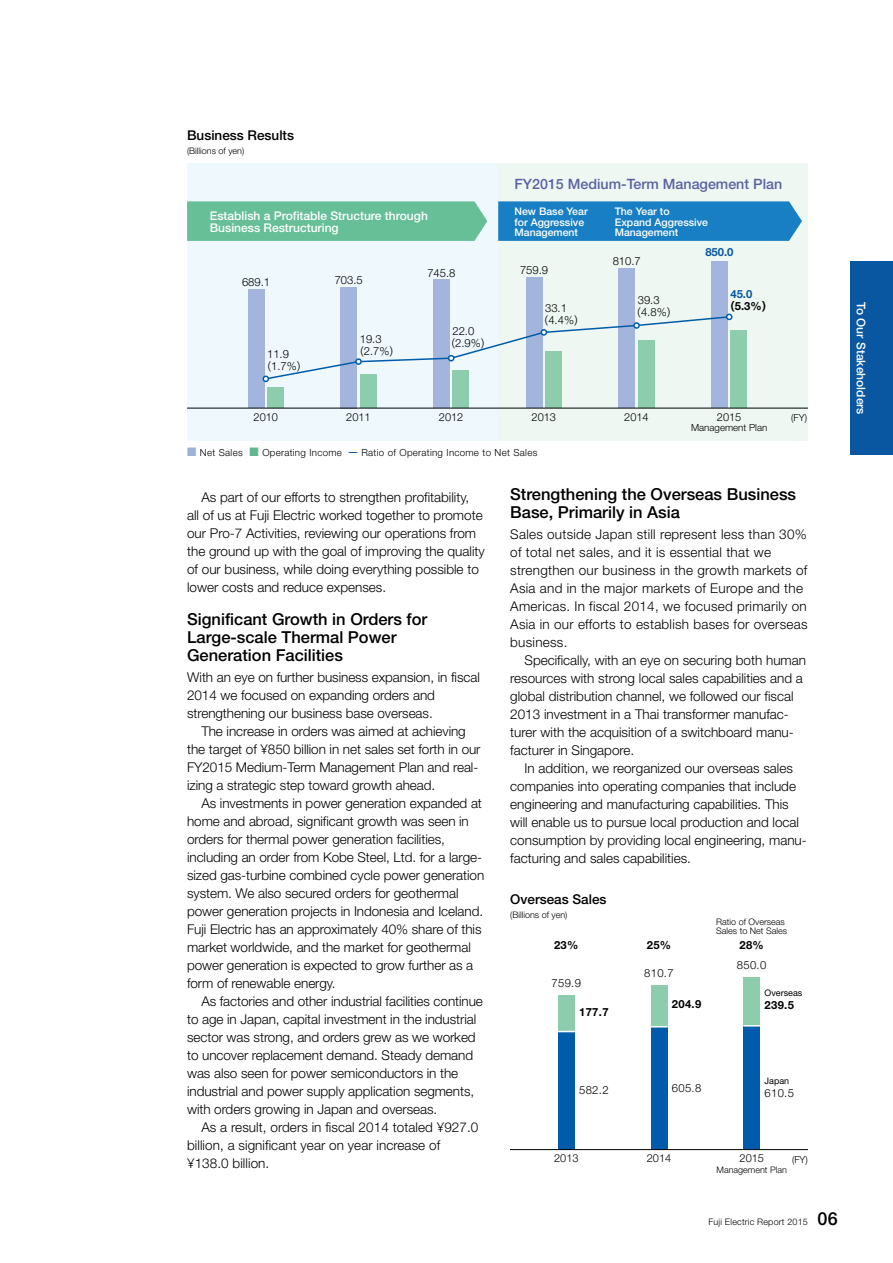
<style>
.page{position:relative;width:893px;height:1263px;background:#fff}
.page>*{position:absolute;margin:0;border:0;box-sizing:border-box;transform-origin:0 0}
.t1{font:500 16.5px/18px "Helvetica Neue LT Std";color:#000102}
.t2{font:500 14.25px "Helvetica Neue LT Std";color:#5b62a3}
.t3{font:300 13.5px/18px "Helvetica Neue LT Std";color:#000102}
.t4{font:300 13.5px/18px "Helvetica Neue LT Std";letter-spacing:.02em;color:#000102}
.t5{font:500 13.5px "Helvetica Neue LT Std";color:#000102}
.t6{font:500 12px/12px "Helvetica Neue LT Std";color:#fff}
.t7{font:300 11.25px/12px "Helvetica Neue LT Std";color:#000102}
.t8{font:700 11.25px "Helvetica Neue LT Std";letter-spacing:.03em;color:#000102}
.t9{font:700 11.25px/12px "Helvetica Neue LT Std";color:#0957a0}
.t10{font:300 10.95px "Helvetica Neue LT Std";color:#000102}
.t11{font:500 10.5px/10.5px "Helvetica Neue LT Std";color:#fff}
.t12{font:300 9.75px "Helvetica Neue LT Std";letter-spacing:.03em;color:#000102}
.t13{font:300 9.75px "Helvetica Neue LT Std";color:#000102}
.t14{font:300 9px/9px "Helvetica Neue LT Std";color:#000102}
.t15{font:300 9px "Helvetica Neue LT Std";letter-spacing:.02em;color:#000102}
.t16{font:9px "Helvetica Neue LT Std";color:#000102}
.s1{font-family:"UD Shin Go Pro Light 90 pv RKSJ H";font-weight:400}
.s2{font-family:"UD Shin Go Pro Bold 90 pv RKSJ H";font-weight:400;color:#000102}
.s3{color:#000102}
.s4{color:#a0b1d6}
.s5{color:#64b691}
.s6{font-weight:500;font-size:18px}
</style>
<div class="page">
<div style="left:850px;top:262px;width:43px;height:193px;background:#0957a0"></div>
<div style="left:187px;top:163px;width:310px;height:277px;background:#eff8fd"></div>
<div style="left:497px;top:163px;width:311px;height:277px;background:#eef7f1"></div>
<div style="left:248px;top:289px;width:17px;height:119px;background:#a3b5dd"></div>
<div style="left:267px;top:388px;width:17px;height:20px;background:#8dccac"></div>
<div style="left:340px;top:287px;width:17px;height:121px;background:#a3b5dd"></div>
<div style="left:360px;top:375px;width:17px;height:33px;background:#8dccac"></div>
<div style="left:433px;top:280px;width:17px;height:128px;background:#a3b5dd"></div>
<div style="left:452px;top:370px;width:17px;height:38px;background:#8dccac"></div>
<div style="left:526px;top:277px;width:17px;height:131px;background:#a3b5dd"></div>
<div style="left:545px;top:351px;width:17px;height:57px;background:#8dccac"></div>
<div style="left:618px;top:269px;width:17px;height:139px;background:#a3b5dd"></div>
<div style="left:638px;top:340px;width:17px;height:68px;background:#8dccac"></div>
<div style="left:711px;top:262px;width:17px;height:146px;background:#a3b5dd"></div>
<div style="left:730px;top:331px;width:17px;height:77px;background:#8dccac"></div>
<div style="left:263px;top:375px;width:6px;height:7px;border:2px solid #005baa;border-radius:50%"></div>
<svg style="left:263px;top:314px;width:469px;height:67px"></svg>
<hr style="left:187px;top:408px;width:621px;height:1px;background:#000102">
<svg style="left:187px;top:201px;width:300px;height:40px;background:#6ac09a"></svg>
<svg style="left:498px;top:201px;width:304px;height:40px;background:#2083c5"></svg>
<div style="left:558px;top:995px;width:17px;height:36px;background:#8dccac"></div>
<div style="left:558px;top:1031px;width:17px;height:118px;background:#005baa"></div>
<svg style="left:558px;top:1031px;width:17px;height:1px"></svg>
<div style="left:651px;top:985px;width:17px;height:42px;background:#8dccac"></div>
<div style="left:651px;top:1027px;width:17px;height:122px;background:#005baa"></div>
<svg style="left:651px;top:1026px;width:17px;height:1px"></svg>
<div style="left:743px;top:977px;width:17px;height:49px;background:#8dccac"></div>
<div style="left:743px;top:1026px;width:17px;height:123px;background:#005baa"></div>
<svg style="left:743px;top:1025px;width:17px;height:1px"></svg>
<hr style="left:510px;top:1149px;width:298px;height:1px;background:#000102">
<p class="t5" style="left:187px;top:130px;width:109px">Business Results</p>
<p class="t14" style="left:187px;top:147px;width:59px">(Billions of yen)</p>
<p class="t6" style="left:210px;top:211px;width:220px">Establish a Profitable Structure through<br>Business Restructuring</p>
<p class="t2" style="left:514px;top:179px;width:269px">FY2015 Medium-Term Management Plan</p>
<p class="t11" style="left:514px;top:207px;width:75px">New Base Year for Aggressive<br>Management</p>
<p class="t11" style="left:615px;top:207px;width:95px">The Year to<br>Expand Aggressive<br>Management</p>
<p class="t7" style="left:242px;top:277px;width:30px">689.1</p>
<p class="t7" style="left:267px;top:349px;width:35px">11.9 <span class="s1">(</span>1.7%<span class="s1">)</span></p>
<p class="t7" style="left:335px;top:275px;width:30px">703.5</p>
<p class="t7" style="left:360px;top:334px;width:35px">19.3 <span class="s1">(</span>2.7%<span class="s1">)</span></p>
<p class="t7" style="left:427px;top:268px;width:30px">745.8</p>
<p class="t7" style="left:520px;top:265px;width:30px">759.9</p>
<p class="t7" style="left:451px;top:326px;width:35px">22.0 <span class="s1">(</span>2.9%<span class="s1">)</span></p>
<p class="t7" style="left:544px;top:303px;width:35px">33.1 <span class="s1">(</span>4.4%<span class="s1">)</span></p>
<p class="t7" style="left:613px;top:257px;width:30px">810.7</p>
<p class="t7" style="left:637px;top:295px;width:35px">39.3 <span class="s1">(</span>4.8%<span class="s1">)</span></p>
<p class="t9" style="left:705px;top:247px;width:30px">850.0</p>
<p class="t9" style="left:730px;top:289px;width:37px">45.0 <span class="s2">(</span><span class="s3">5.3%</span><span class="s2">)</span></p>
<p class="t10" style="left:254px;top:414px;width:26px">2010</p>
<p class="t10" style="left:346px;top:414px;width:26px">2011</p>
<p class="t10" style="left:439px;top:413px;width:26px">2012</p>
<p class="t10" style="left:624px;top:413px;width:26px">2014</p>
<p class="t10" style="left:717px;top:413px;width:26px">2015</p>
<p class="t10" style="left:532px;top:413px;width:26px">2013</p>
<p class="t12" style="left:187px;top:449px;width:156px"><span class="s4">■</span> Net Sales <span class="s5">■</span> Operating Income</p>
<p class="t12" style="left:361px;top:449px;width:177px">Ratio of Operating Income to Net Sales</p>
<p class="t13" style="left:691px;top:424px;width:78px">Management Plan</p>
<p class="t12" style="left:791px;top:414px;width:17px">(FY)</p>
<p class="t3" style="left:187px;top:489px;width:299px;text-indent:14px">As part of our efforts to strengthen profitability,<br>all of us at Fuji Electric worked together to promote our Pro-7 Activities, reviewing our operations from the ground up with the goal of improving the quality of our business, while doing everything possible to lower costs and reduce expenses.</p>
<p class="t1" style="left:187px;top:612px;width:242px">Significant Growth in Orders for<br>Large-scale Thermal Power<br>Generation Facilities</p>
<p class="t3" style="left:187px;top:669px;width:294px">With an eye on further business expansion, in fiscal<br>2014 we focused on expanding orders and strengthening our business base overseas.</p>
<p class="t3" style="left:187px;top:723px;width:295px;text-indent:14px">The increase in orders was aimed at achieving the target of ¥850 billion in net sales set forth in our FY2015 Medium-Term Management Plan and real&shy;izing a strategic step toward growth ahead.</p>
<p class="t3" style="left:187px;top:795px;width:299px;text-indent:14px">As investments in power generation expanded at home and abroad, significant growth was seen in orders for thermal power generation facilities, including an order from Kobe Steel, Ltd. for a large&shy;sized gas-turbine combined cycle power generation system. We also secured orders for geothermal power generation projects in Indonesia and Iceland.<br>Fuji Electric has an approximately 40% share of this market worldwide, and the market for geothermal power generation is expected to grow further as a form of renewable energy.</p>
<p class="t3" style="left:187px;top:993px;width:297px;text-indent:14px">As factories and other industrial facilities continue to age in Japan, capital investment in the industrial sector was strong, and orders grew as we worked to uncover replacement demand. Steady demand was also seen for power semiconductors in the industrial and power supply application segments, with orders growing in Japan and overseas.</p>
<p class="t3" style="left:187px;top:1119px;width:293px;text-indent:14px">As a result, orders in fiscal 2014 totaled ¥927.0 billion, a significant year on year increase of ¥138.0 billion.</p>
<p class="t1" style="left:510px;top:486px;width:287px">Strengthening the Overseas Business<br>Base, Primarily in Asia</p>
<p class="t4" style="left:510px;top:526px;width:299px">Sales outside Japan still represent less than 30% of total net sales, and it is essential that we strengthen our business in the growth markets of Asia and in the major markets of Europe and the Americas. In fiscal 2014, we focused primarily on Asia in our efforts to establish bases for overseas business.</p>
<p class="t3" style="left:510px;top:652px;width:297px;text-indent:14px">Specifically, with an eye on securing both human resources with strong local sales capabilities and a global distribution channel, we followed our fiscal 2013 investment in a Thai transformer manufac&shy;turer with the acquisition of a switchboard manu&shy;facturer in Singapore.</p>
<p class="t3" style="left:510px;top:760px;width:298px;text-indent:14px">In addition, we reorganized our overseas sales companies into operating companies that include engineering and manufacturing capabilities. This will enable us to pursue local production and local consumption by providing local engineering, manu&shy;facturing and sales capabilities.</p>
<p class="t5" style="left:510px;top:894px;width:98px">Overseas Sales</p>
<p class="t14" style="left:510px;top:911px;width:59px">(Billions of yen)</p>
<p class="t14" style="left:716px;top:918px;width:72px">Ratio of Overseas<br>Sales to Net Sales</p>
<p class="t8" style="left:554px;top:940px;width:26px">23%</p>
<p class="t8" style="left:647px;top:940px;width:26px">25%</p>
<p class="t8" style="left:739px;top:940px;width:26px">28%</p>
<p class="t7" style="left:552px;top:979px;width:31px">759.9</p>
<p class="t8" style="left:579px;top:1008px;width:31px">177.7</p>
<p class="t7" style="left:579px;top:1085px;width:31px">582.2</p>
<p class="t7" style="left:644px;top:968px;width:31px">810.7</p>
<p class="t8" style="left:672px;top:1000px;width:31px">204.9</p>
<p class="t7" style="left:672px;top:1083px;width:31px">605.8</p>
<p class="t7" style="left:737px;top:960px;width:31px">850.0</p>
<p class="t16" style="left:764px;top:990px;width:39px">Overseas</p>
<p class="t8" style="left:764px;top:1001px;width:31px">239.5</p>
<p class="t16" style="left:764px;top:1078px;width:26px">Japan</p>
<p class="t7" style="left:764px;top:1088px;width:31px">610.5</p>
<p class="t10" style="left:554px;top:1154px;width:26px">2013</p>
<p class="t10" style="left:647px;top:1154px;width:26px">2014</p>
<p class="t12" style="left:792px;top:1156px;width:17px">(FY)</p>
<p class="t10" style="left:739px;top:1154px;width:26px">2015</p>
<p class="t14" style="left:717px;top:1166px;width:72px">Management Plan</p>
<p class="t15" style="left:709px;top:1218px;width:131px">Fuji Electric Report 2015 <span class="s6">06</span></p>
<p class="t6" style="left:866px;top:302px;width:114px;rotate:90deg">To Our Stakeholders</p>
</div>
